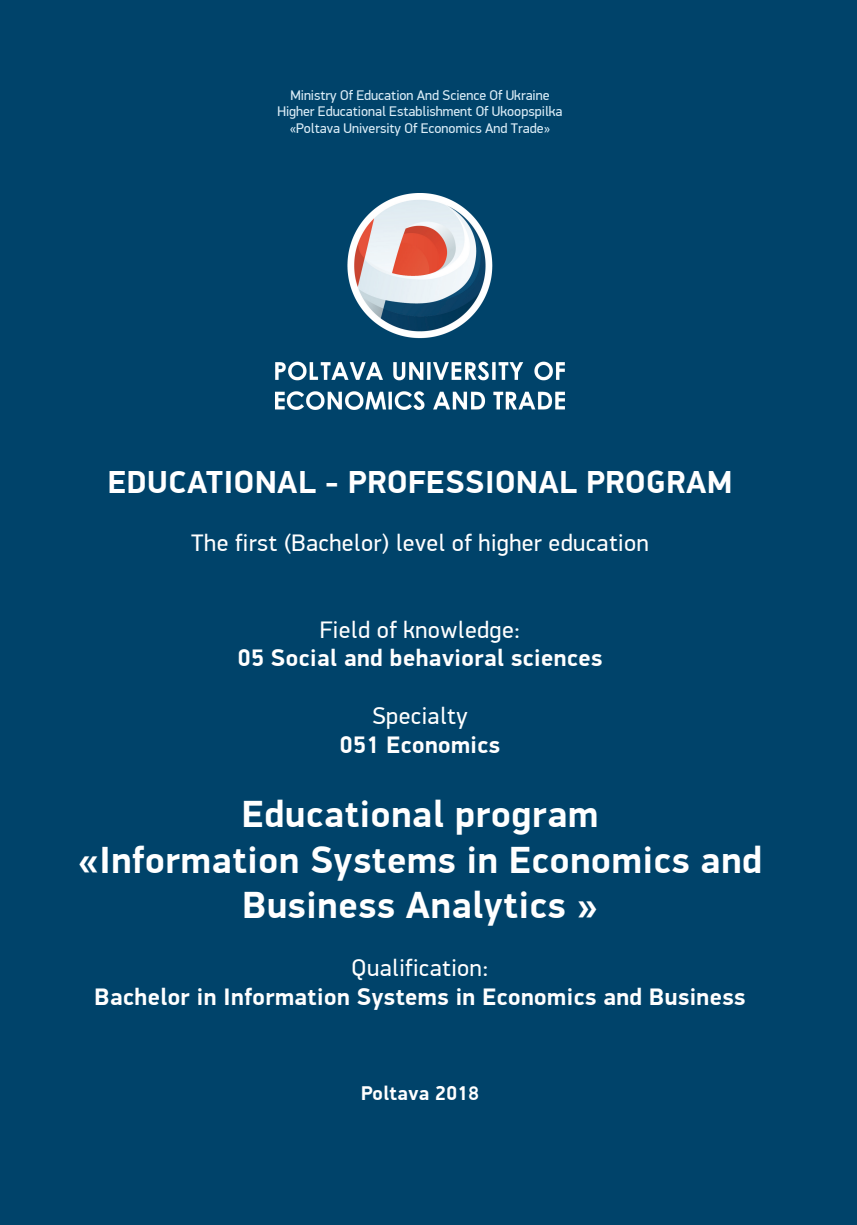
<style>
.page{position:relative;width:857px;height:1225px;background:#fff}
.page>*{position:absolute;margin:0;border:0;box-sizing:border-box;transform-origin:0 0}
.t1{font:700 38px/45.6px "PF Din Display Pro";letter-spacing:.02em;color:#fff;text-align:center}
.t2{font:700 32px "PF Din Display Pro";letter-spacing:.02em;color:#fff}
.t3{font:700 24px "PF Din Display Pro";letter-spacing:.02em;color:#fff}
.t4{font:24px "PF Din Display Pro";letter-spacing:.02em;color:#fff}
.t5{font:700 20px "PF Din Display Pro";letter-spacing:.02em;color:#fff}
.t6{font:14px/16.8px "PF Din Display Pro";color:#deeff9;text-align:center}
</style>
<div class="page">
<div style="left:0;top:0;width:856px;height:1225px;background:#00436a"></div>
<img style="left:275px;top:193px;width:289px;height:216px">
<p class="t6" style="left:277px;top:87px;width:286px">Ministry Of Education And Science Of Ukraine<br>Higher Educational Establishment Of Ukoopspilka «Poltava University Of Economics And Trade»</p>
<h2 class="t2" style="left:108px;top:462px;width:625px">EDUCATIONAL - PROFESSIONAL PROGRAM</h2>
<h3 class="t4" style="left:191px;top:529px;width:458px">The first (Bachelor) level of higher education</h3>
<h3 class="t4" style="left:319px;top:615px;width:202px">Field of knowledge:</h3>
<h3 class="t3" style="left:237px;top:643px;width:366px">05 Social and behavioral sciences</h3>
<h3 class="t4" style="left:372px;top:701px;width:97px">Specialty</h3>
<h3 class="t3" style="left:339px;top:730px;width:162px">051 Economics</h3>
<h1 class="t1" style="left:78px;top:792px;width:685px">Educational program<br>«Information Systems in Economics and<br>Business Analytics »</h1>
<h3 class="t4" style="left:351px;top:953px;width:138px">Qualification:</h3>
<h3 class="t3" style="left:94px;top:982px;width:652px">Bachelor in Information Systems in Economics and Business</h3>
<h3 class="t5" style="left:361px;top:1081px;width:119px">Poltava 2018</h3>
</div>
